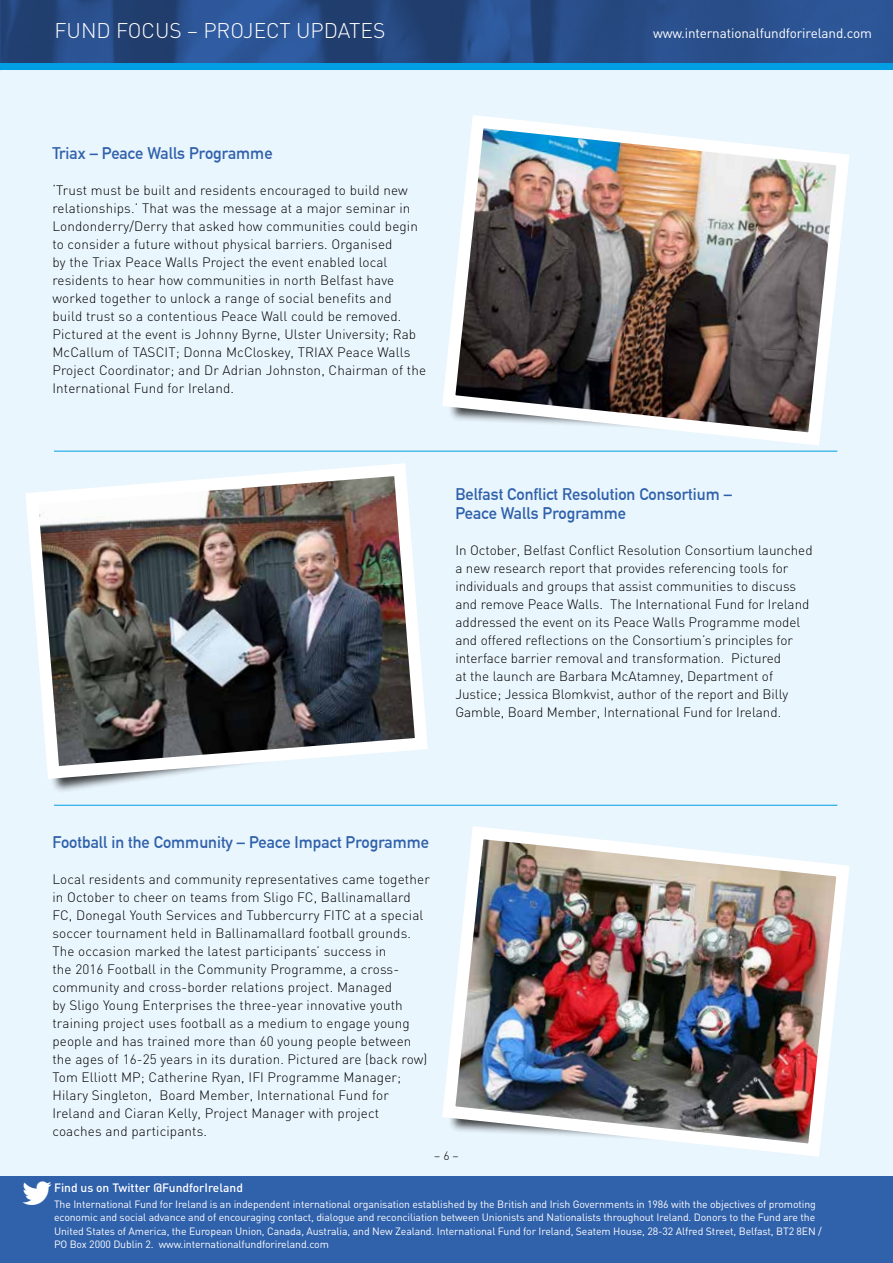
<style>
.page{position:relative;width:893px;height:1263px;background:#fff}
.page>*{position:absolute;margin:0;border:0;box-sizing:border-box;transform-origin:0 0}
.t1{font:300 21px "DIN";color:#fff}
.t2{font:700 16.5px/19.5px "DIN Alternate";color:#3061ab}
.t3{font:300 13.5px/18px "DIN";letter-spacing:.01em;color:#000}
.t4{font:13.5px "DIN";letter-spacing:-.01em;color:#fff}
.t5{font:500 12px "DIN";color:#fff}
.t6{font:300 12px "DIN";color:#000}
.t7{font:10.5px/13.5px "DIN";letter-spacing:-.01em;color:#fff}
</style>
<div class="page">
<div style="left:0;top:68px;width:892px;height:1195px;background:#eaf6fe"></div>
<img style="left:1px;top:0;width:891px;height:64px">
<div style="left:0;top:64px;width:893px;height:6px;background:#009fe3"></div>
<svg style="left:892px;top:0;width:1px;height:233px"></svg>
<img style="left:0;top:0;width:1px;height:64px">
<hr style="left:892px;top:966px;width:1px;height:212px;background:#103578">
<div style="left:0;top:1176px;width:893px;height:87px;background:#3061ab"></div>
<hr style="left:54px;top:805px;width:783px;height:1px;background:#009fe3">
<div style="left:42px;top:635px;width:308px;height:158px;background:#000;opacity:.75"></div>
<img style="left:26px;top:463px;width:402px;height:322px">
<hr style="left:54px;top:451px;width:783px;height:1px;background:#009fe3">
<img style="left:436px;top:115px;width:413px;height:337px">
<img style="left:442px;top:826px;width:407px;height:331px">
<h1 class="t1" style="left:54px;top:18px;width:332px">FUND FOCUS – PROJECT UPDATES</h1>
<p class="t4" style="left:653px;top:25px;width:220px">www.internationalfundforireland.com</p>
<p class="t2" style="left:52px;top:143px;width:222px">Triax – Peace Walls Programme</p>
<p class="t3" style="left:52px;top:181px;width:375px">‘Trust must be built and residents encouraged to build new relationships.’ That was the message at a major seminar in Londonderry/Derry that asked how communities could begin to consider a future without physical barriers. Organised<br>by the Triax Peace Walls Project the event enabled local residents to hear how communities in north Belfast have worked together to unlock a range of social benefits and<br>build trust so a contentious Peace Wall could be removed.<br>Pictured at the event is Johnny Byrne, Ulster University; Rab McCallum of TASCIT; Donna McCloskey, TRIAX Peace Walls Project Coordinator; and Dr Adrian Johnston, Chairman of the International Fund for Ireland.</p>
<p class="t2" style="left:455px;top:483px;width:278px">Belfast Conflict Resolution Consortium –<br>Peace Walls Programme</p>
<p class="t3" style="left:455px;top:541px;width:359px">In October, Belfast Conflict Resolution Consortium launched a new research report that provides referencing tools for individuals and groups that assist communities to discuss and remove Peace Walls. The International Fund for Ireland addressed the event on its Peace Walls Programme model and offered reflections on the Consortium’s principles for interface barrier removal and transformation. Pictured<br>at the launch are Barbara McAtamney, Department of Justice; Jessica Blomkvist, author of the report and Billy Gamble, Board Member, International Fund for Ireland.</p>
<p class="t2" style="left:52px;top:831px;width:378px">Football in the Community – Peace Impact Programme</p>
<p class="t3" style="left:52px;top:870px;width:379px">Local residents and community representatives came together in October to cheer on teams from Sligo FC, Ballinamallard FC, Donegal Youth Services and Tubbercurry FITC at a special soccer tournament held in Ballinamallard football grounds.<br>The occasion marked the latest participants’ success in<br>the 2016 Football in the Community Programme, a cross&shy;community and cross-border relations project. Managed<br>by Sligo Young Enterprises the three-year innovative youth training project uses football as a medium to engage young people and has trained more than 60 young people between the ages of 16-25 years in its duration. Pictured are (back row)<br>Tom Elliott MP; Catherine Ryan, IFI Programme Manager; Hilary Singleton, Board Member, International Fund for Ireland and Ciaran Kelly, Project Manager with project coaches and participants.</p>
<p class="t5" style="left:54px;top:1180px;width:190px">Find us on Twitter @FundforIreland</p>
<p class="t6" style="left:434px;top:1148px;width:26px">– 6 –</p>
<p class="t7" style="left:54px;top:1197px;width:769px">The International Fund for Ireland is an independent international organisation established by the British and Irish Governments in 1986 with the objectives of promoting economic and social advance and of encouraging contact, dialogue and reconciliation between Unionists and Nationalists throughout Ireland. Donors to the Fund are the United States of America, the European Union, Canada, Australia, and New Zealand. International Fund for Ireland, Seatem House, 28-32 Alfred Street, Belfast, BT2 8EN / PO Box 2000 Dublin 2. www.internationalfundforireland.com</p>
</div>
